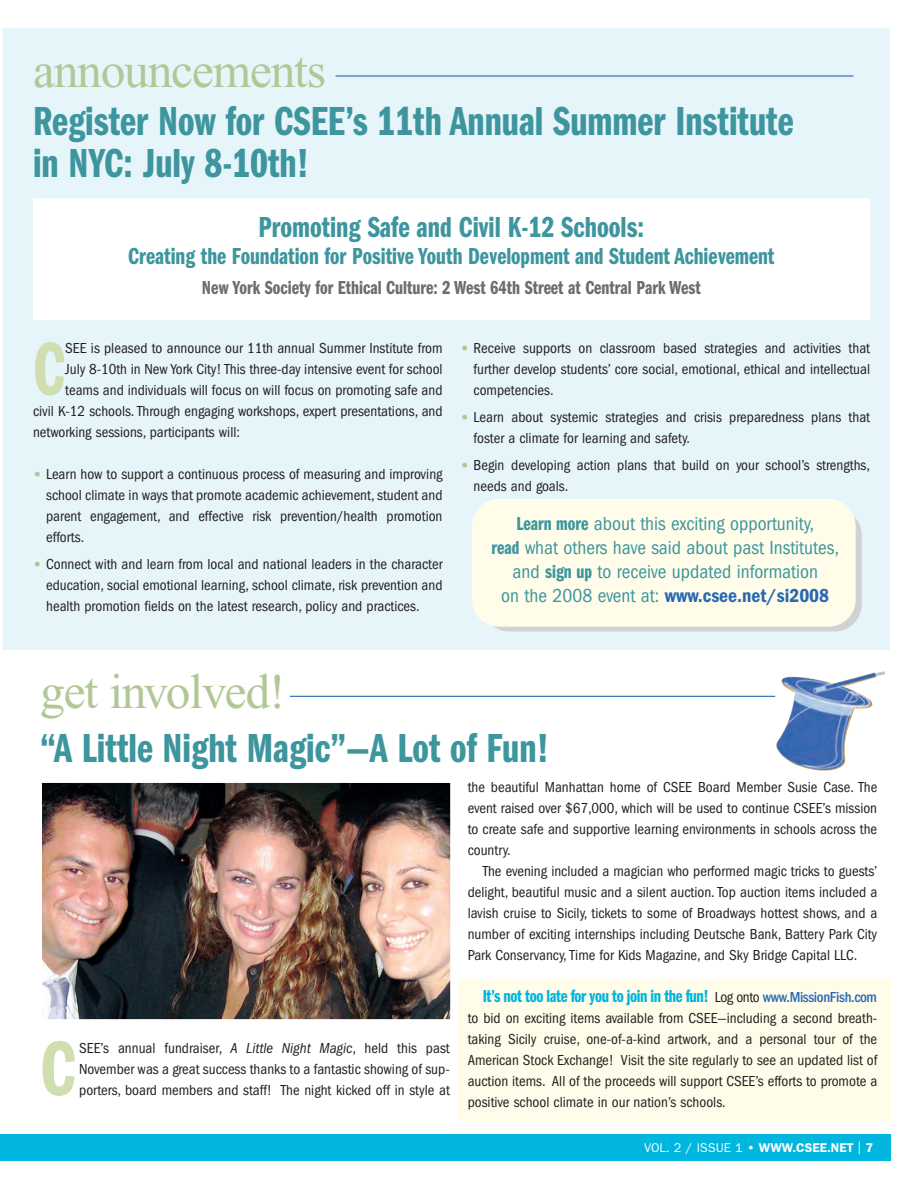
<style>
.page{position:relative;width:918px;height:1188px;background:#fff}
.page>*{position:absolute;margin:0;border:0;box-sizing:border-box;transform-origin:0 0}
.t1{font:80.25px "Franklin Gothic Demi Cmpr";color:#d1dfb0}
.t2{font:78px "Franklin Gothic Demi Cmpr";color:#d1dfb0;scale:.9 1}
.t3{font:49.5px "Times New Roman";letter-spacing:-.025em;color:#b1c896}
.t4{font:42px/42px "Franklin Gothic Demi Cmpr";color:#3d959e}
.t5{font:30px "Franklin Gothic Demi Cmpr";color:#3d959e}
.t6{font:24px "Franklin Gothic Demi Cmpr";color:#3d959e}
.t7{font:condensed 19.5px/24px "Franklin Gothic";color:#3d959e;text-align:center}
.t8{font:19.5px "Franklin Gothic Demi Cmpr";color:#6c6d70}
.t9{font:18px "Franklin Gothic Demi Cmpr";letter-spacing:-.02em;color:#00b5de}
.t10{font:condensed 15px/21px "Franklin Gothic";color:#231f20;text-align:justify}
.t11{font:600 12.75px "Franklin Gothic";color:#fff}
.s1{font-weight:800;font-stretch:normal;font-size:14.25px;color:#b1c896}
.s2{font-family:"Franklin Gothic Demi Cmpr";font-stretch:normal}
.s3{font-weight:600;color:#2869b3}
.s4{font-style:italic}
.s5{font-family:"Franklin Gothic";font-stretch:condensed;font-size:15px;color:#231f20}
.s6{font-family:"Franklin Gothic";font-weight:500;font-stretch:condensed;font-size:15px;color:#2869b3}
.s7{font-weight:400}
</style>
<div class="page">
<div style="left:2px;top:27px;width:889px;height:624px;background:#e6f5fa"></div>
<div style="left:459px;top:979px;width:432px;height:141px;background:#fffde9"></div>
<div style="left:482px;top:508px;width:380px;height:123px;background:#d1d2d4;border-radius:27px"></div>
<div style="left:472px;top:499px;width:384px;height:128px;background:#fffde9;border-radius:27px"></div>
<hr style="left:290px;top:696px;width:485px;height:1px;background:#2869b3">
<img style="left:775px;top:671px;width:110px;height:100px">
<div style="left:0;top:1134px;width:891px;height:27px;background:#00b5de"></div>
<hr style="left:336px;top:75px;width:518px;height:2px;background:#2869b3">
<div style="left:33px;top:199px;width:837px;height:121px;background:#fff"></div>
<div style="left:33px;top:198px;width:837px;height:122px;border:1px solid #fff"></div>
<img style="left:43px;top:784px;width:406px;height:234px">
<div style="left:40px;top:781px;width:412px;height:240px;border:2px solid #fff"></div>
<h3 class="t3" style="left:33px;top:52px;width:295px">announcements</h3>
<h3 class="t4" style="left:33px;top:103px;width:762px">Register Now for CSEE’s 11th Annual Summer Institute in NYC: July 8-10th!</h3>
<h3 class="t5" style="left:258px;top:217px;width:387px">Promoting Safe and Civil K-12 Schools:</h3>
<h3 class="t6" style="left:128px;top:248px;width:648px">Creating the Foundation for Positive Youth Development and Student Achievement</h3>
<h3 class="t8" style="left:202px;top:281px;width:500px">New York Society for Ethical Culture: 2 West 64th Street at Central Park West</h3>
<h2 class="t2" style="left:33px;top:343px;width:37px">C</h2>
<p class="t10" style="left:65px;top:339px;width:379px">SEE is pleased to announce our 11th annual Summer Institute from</p>
<p class="t10" style="left:65px;top:360px;width:379px">July 8-10th in New York City! This three-day intensive event for school</p>
<p class="t10" style="left:65px;top:381px;width:379px">teams and individuals will focus on will focus on promoting safe and</p>
<p class="t10" style="left:33px;top:402px;width:411px">civil K-12 schools. Through engaging workshops, expert presentations, and</p>
<p class="t10" style="left:33px;top:423px;width:209px">networking sessions, participants will:</p>
<p class="t10" style="left:46px;top:465px;width:398px;text-indent:-13px"><span class="s1">•</span> Learn how to support a continuous process of measuring and improving school climate in ways that promote academic achievement, student and parent engagement, and effective risk prevention/health promotion efforts.</p>
<p class="t10" style="left:46px;top:555px;width:398px;text-indent:-13px"><span class="s1">•</span> Connect with and learn from local and national leaders in the character education, social emotional learning, school climate, risk prevention and health promotion fields on the latest research, policy and practices.</p>
<p class="t10" style="left:474px;top:339px;width:398px;text-indent:-13px"><span class="s1">•</span> Receive supports on classroom based strategies and activities that further develop students’ core social, emotional, ethical and intellectual competencies.</p>
<p class="t10" style="left:474px;top:408px;width:398px;text-indent:-13px"><span class="s1">•</span> Learn about systemic strategies and crisis preparedness plans that foster a climate for learning and safety.</p>
<p class="t10" style="left:474px;top:456px;width:398px;text-indent:-13px"><span class="s1">•</span> Begin developing action plans that build on your school’s strengths, needs and goals.</p>
<h3 class="t7" style="left:491px;top:513px;width:349px"><span class="s2">Learn more</span> about this exciting opportunity,<br><span class="s2">read</span> what others have said about past Institutes, and <span class="s2">sign up</span> to receive updated information<br>on the 2008 event at: <span class="s3">www.csee.net/si2008</span></h3>
<h3 class="t3" style="left:40px;top:674px;width:247px">get involved!</h3>
<h3 class="t4" style="left:40px;top:731px;width:510px">“A Little Night Magic”—A Lot of Fun!</h3>
<h1 class="t1" style="left:40px;top:1042px;width:37px">C</h1>
<p class="t10" style="left:79px;top:1039px;width:372px">SEE’s annual fundraiser, <span class="s4">A Little Night Magic</span>, held this past November was a great success thanks to a fantastic showing of sup&shy;porters, board members and staff! The night kicked off in style at</p>
<p class="t10" style="left:468px;top:778px;width:411px">the beautiful Manhattan home of CSEE Board Member Susie Case. The event raised over $67,000, which will be used to continue CSEE’s mission to create safe and supportive learning environments in schools across the country.</p>
<p class="t10" style="left:468px;top:862px;width:411px;text-indent:15px">The evening included a magician who performed magic tricks to guests’ delight, beautiful music and a silent auction. Top auction items included a lavish cruise to Sicily, tickets to some of Broadways hottest shows, and a number of exciting internships including Deutsche Bank, Battery Park City Park Conservancy, Time for Kids Magazine, and Sky Bridge Capital LLC.</p>
<p class="t9" style="left:483px;top:990px;width:396px">It’s not too late for you to join in the fun! <span class="s5">Log onto</span> <span class="s6">www.MissionFish.com</span></p>
<p class="t10" style="left:468px;top:1009px;width:411px">to bid on exciting items available from CSEE—including a second breath&shy;taking Sicily cruise, one-of-a-kind artwork, and a personal tour of the American Stock Exchange! Visit the site regularly to see an updated list of auction items. All of the proceeds will support CSEE’s efforts to promote a positive school climate in our nation’s schools.</p>
<p class="t11" style="left:644px;top:1143px;width:230px"><span class="s7">VOL. 2 / ISSUE 1</span> • WWW.CSEE.NET <span class="s7">|</span> 7</p>
</div>
